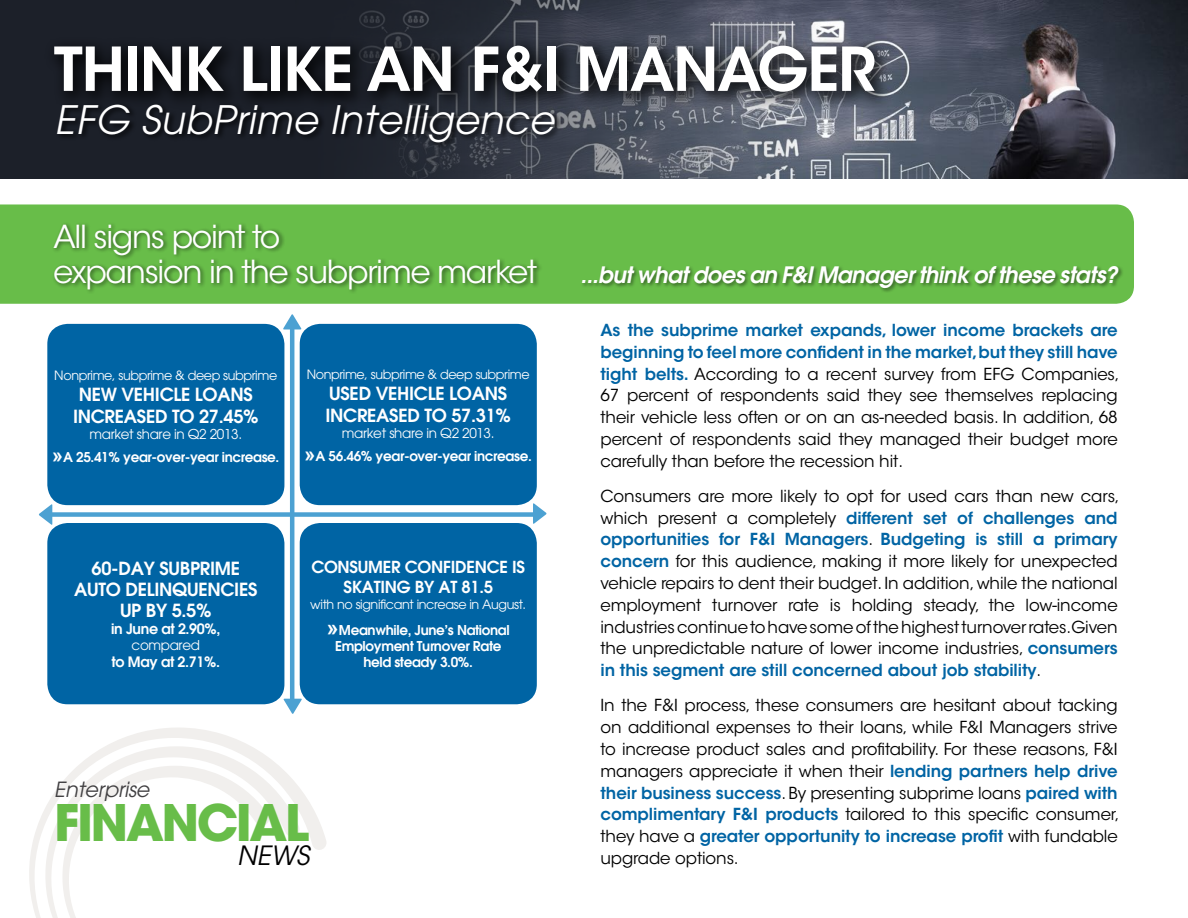
<style>
.page{position:relative;width:1188px;height:918px;background:#fff}
.page>*{position:absolute;margin:0;border:0;box-sizing:border-box;transform-origin:0 0}
.t1{font:600 60px "ITC Avant Garde Std";letter-spacing:-.02em;color:#fff}
.t2{font:700 49.95px "ITC Avant Garde Std";letter-spacing:-.05em;color:#68bd49}
.t3{font:italic 39px "Avant Garde";letter-spacing:.01em;color:#fff}
.t4{font:31.5px/35.2px "ITC Avant Garde Std";letter-spacing:-.04em;color:#fff}
.t5{font:italic 26.4px "Avant Garde";color:#000}
.t6{font:italic 600 22.5px "Avant Garde";letter-spacing:-.02em;color:#fff}
.t7{font:italic 20.85px "Avant Garde";letter-spacing:-.01em;color:#414042}
.t8{font:600 18px/21.6px "Avant Garde";letter-spacing:-.015em;color:#fff;text-align:center}
.t9{font:16.5px/21.8px "ITC Avant Garde Std";letter-spacing:-.005em;color:#000;text-align:justify}
.t10{font:600 16.5px/19.8px "Avant Garde";letter-spacing:-.015em;color:#fff;text-align:center}
.t11{font:600 14.25px "Avant Garde";color:#fff}
.t12{font:600 13.5px/23.4px "Avant Garde";letter-spacing:-.025em;color:#fff;text-align:center}
.t13{font:13.5px "Avant Garde";letter-spacing:-.025em;color:#fff}
.t14{font:12.75px "Avant Garde";letter-spacing:-.03em;color:#fff}
.s1{font-weight:400}
.s2{font-family:"Arial";font-weight:700;font-size:19.5px}
.s3{font-family:"Arial";font-weight:700;font-size:21px}
.s4{font-weight:600;color:#0064a4}
</style>
<div class="page">
<div style="left:0;top:204px;width:1134px;height:100px;background:#68bd49"></div>
<img style="left:834px;top:0;width:354px;height:178px">
<svg style="left:0;top:0;width:834px;height:178px;background:#393e49"></svg>
<div style="left:44px;top:36px;width:850px;height:75px;background:#000;opacity:.85"></div>
<div style="left:52px;top:222px;width:491px;height:72px;background:#000;opacity:.5"></div>
<svg style="left:29px;top:728px;width:297px;height:190px"></svg>
<svg style="left:61px;top:766px;width:208px;height:152px"></svg>
<div style="left:56px;top:102px;width:507px;height:48px;background:#000;opacity:.85"></div>
<div style="left:581px;top:265px;width:543px;height:28px;background:#000;opacity:.45"></div>
<div style="left:47px;top:324px;width:237px;height:181px;background:#0064a4;border-radius:20px"></div>
<div style="left:300px;top:324px;width:237px;height:181px;background:#0064a4;border-radius:20px"></div>
<div style="left:47px;top:523px;width:237px;height:181px;background:#0064a4;border-radius:20px"></div>
<div style="left:300px;top:523px;width:237px;height:181px;background:#0064a4;border-radius:20px"></div>
<hr style="left:290px;top:323px;width:4px;height:378px;background:#4ca1d2">
<div style="left:46px;top:512px;width:491px;height:5px;background:#4ca1d2"></div>
<svg style="left:283px;top:314px;width:19px;height:15px"></svg>
<svg style="left:283px;top:699px;width:19px;height:15px"></svg>
<svg style="left:533px;top:503px;width:14px;height:21px"></svg>
<svg style="left:39px;top:504px;width:13px;height:21px"></svg>
<h1 class="t1" style="left:54px;top:31px;width:621px">Think like an F&amp;I mANA</h1>
<h1 class="t1" style="left:757px;top:31px;width:120px">GER</h1>
<h3 class="t3" style="left:55px;top:97px;width:501px">EFG SubPrime Intelligence</h3>
<h3 class="t4" style="left:53px;top:219px;width:485px">All signs point to<br>expansion in the subprime market</h3>
<p class="t14" style="left:54px;top:368px;width:225px">Nonprime, subprime &amp; deep subprime</p>
<p class="t8" style="left:73px;top:383px;width:187px">NEW VEHICLE LOANS<br>INCREASED TO 27.45%</p>
<p class="t12" style="left:52px;top:422px;width:229px"><span class="s1">market share in Q2 2013.<br></span><span class="s2">»</span>A 25.41% YEAR-OVER-YEAR INCREASE.</p>
<p class="t14" style="left:307px;top:366px;width:225px">Nonprime, subprime &amp; deep subprime</p>
<p class="t8" style="left:325px;top:382px;width:187px;text-align:left">USED VEHICLE LOANS<br>INCREASED TO 57.31%</p>
<p class="t12" style="left:305px;top:421px;width:229px"><span class="s1">market share in Q2 2013.<br></span><span class="s2">»</span>A 56.46% YEAR-OVER-YEAR INCREASE.</p>
<p class="t8" style="left:74px;top:557px;width:185px;line-height:21px">60-DAY SUBPRIME<br>AUTO DELINQUENCIES<br>UP BY 5.5%</p>
<p class="t11" style="left:111px;top:619px;width:111px">IN JUNE AT 2.90%,</p>
<p class="t13" style="left:132px;top:637px;width:70px">compared</p>
<p class="t11" style="left:112px;top:652px;width:110px">TO MAY AT 2.71%.</p>
<p class="t10" style="left:311px;top:557px;width:215px">CONSUMER CONFIDENCE IS<br>SKATING BY AT 81.5</p>
<p class="t14" style="left:310px;top:597px;width:217px">with no significant increase in August.</p>
<p class="t12" style="left:327px;top:621px;width:185px;line-height:16.2px"><span class="s3">»</span>MEANWHILE, JUNE’S NATIONAL<br>EMPLOYMENT TURNOVER RATE<br>HELD STEADY 3.0%.</p>
<p class="t7" style="left:54px;top:777px;width:97px">Enterprise</p>
<h2 class="t2" style="left:54px;top:790px;width:256px">FINANCIAL</h2>
<h3 class="t5" style="left:237px;top:840px;width:74px">NEWS</h3>
<h3 class="t6" style="left:580px;top:260px;width:539px">...but what does an F&amp;I Manager think of these stats?</h3>
<p class="t9" style="left:600px;top:319px;width:521px"><span class="s4">As the subprime market expands, lower income brackets are beginning to feel more confident in the market, but they still have tight belts.</span> According to a recent survey from EFG Companies, 67 percent of respondents said they see themselves replacing their vehicle less often or on an as-needed basis. In addition, 68 percent of respondents said they managed their budget more carefully than before the recession hit.</p>
<p class="t9" style="left:600px;top:485px;width:521px">Consumers are more likely to opt for used cars than new cars, which present a completely <span class="s4">different set of challenges and opportunities for F&amp;I Managers</span>. <span class="s4">Budgeting is still a primary concern</span> for this audience, making it more likely for unexpected vehicle repairs to dent their budget. In addition, while the national employment turnover rate is holding steady, the low-income industries continue to have some of the highest turnover rates.Given the unpredictable nature of lower income industries, <span class="s4">consumers in this segment are still concerned about job stability</span>.</p>
<p class="t9" style="left:600px;top:695px;width:521px">In the F&amp;I process, these consumers are hesitant about tacking on additional expenses to their loans, while F&amp;I Managers strive to increase product sales and profitability. For these reasons, F&amp;I managers appreciate it when their <span class="s4">lending partners help drive their business success</span>. By presenting subprime loans <span class="s4">paired with complimentary F&amp;I products</span> tailored to this specific consumer, they have a <span class="s4">greater opportunity to increase profit</span> with fundable upgrade options.</p>
</div>
